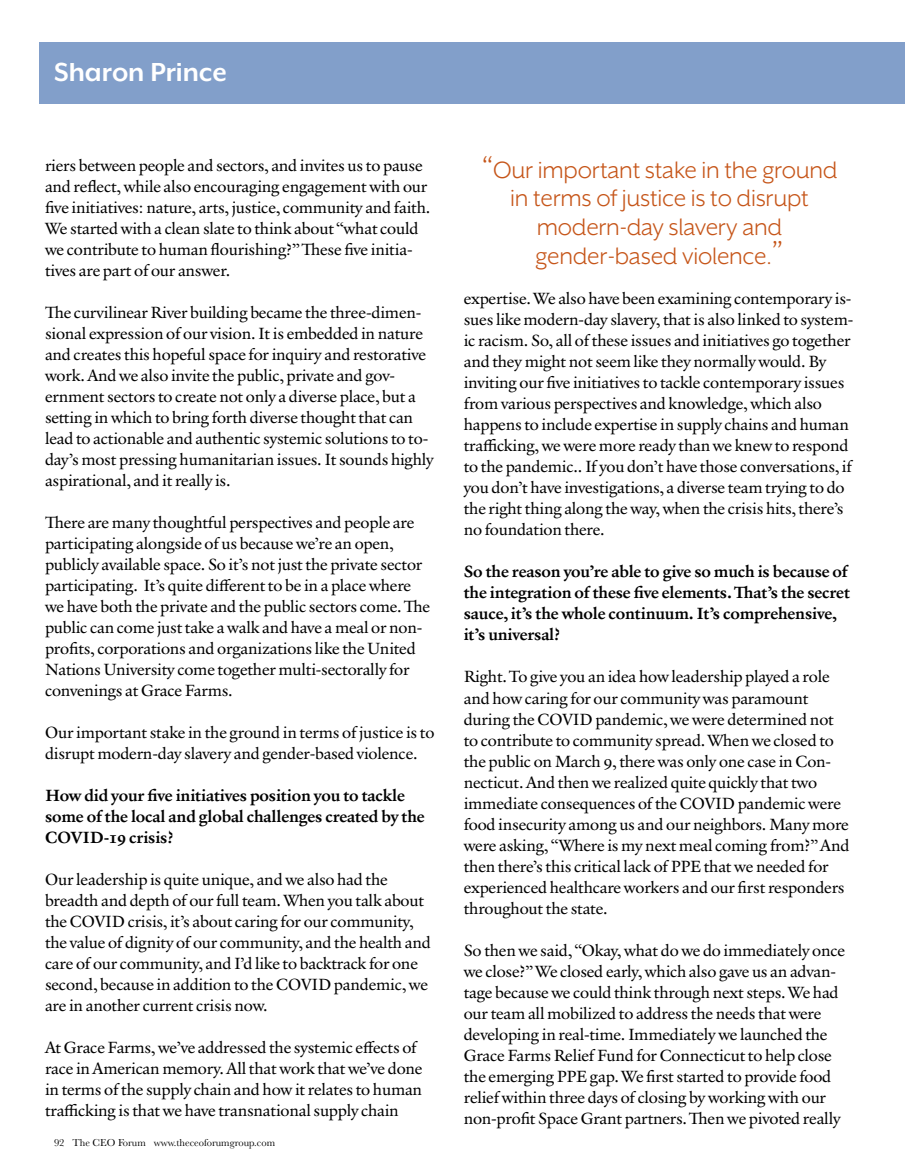
<style>
.page{position:relative;width:905px;height:1175px;background:#fff}
.page>*{position:absolute;margin:0;border:0;box-sizing:border-box;transform-origin:0 0}
.t1{font:700 30px "Mr Eaves XL Mod OT";color:#fff}
.t2{font:27px/28.5px "Mr Eaves XL San OT";letter-spacing:-.01em;color:#c6561a;text-align:center}
.t3{font:16.5px/21px "Verdigris MVB Pro Text";letter-spacing:-.01em;color:#000}
.t4{font:700 16.5px/21px "Verdigris MVB Pro Text";letter-spacing:-.01em;color:#000}
.t5{font:10.5px "Baskerville";color:#000}
.s1{font-size:36px}
</style>
<div class="page">
<div style="left:39px;top:42px;width:865px;height:61px;background:#829fca"></div>
<h1 class="t1" style="left:54px;top:57px;width:174px">Sharon Prince</h1>
<p class="t3" style="left:45px;top:154px;width:387px">riers between people and sectors, and invites us to pause and reflect, while also encouraging engagement with our five initiatives: nature, arts, justice, community and faith.<br>We started with a clean slate to think about “what could we contribute to human flourishing?” These five initia&shy;tives are part of our answer.</p>
<p class="t3" style="left:45px;top:301px;width:390px">The curvilinear River building became the three-dimen&shy;sional expression of our vision. It is embedded in nature and creates this hopeful space for inquiry and restorative work. And we also invite the public, private and gov&shy;ernment sectors to create not only a diverse place, but a setting in which to bring forth diverse thought that can lead to actionable and authentic systemic solutions to to&shy;day’s most pressing humanitarian issues. It sounds highly aspirational, and it really is.</p>
<p class="t3" style="left:45px;top:511px;width:386px">There are many thoughtful perspectives and people are participating alongside of us because we’re an open, publicly available space. So it’s not just the private sector participating. It’s quite different to be in a place where we have both the private and the public sectors come. The public can come just take a walk and have a meal or non&shy;profits, corporations and organizations like the United Nations University come together multi-sectorally for convenings at Grace Farms.</p>
<p class="t3" style="left:45px;top:721px;width:391px">Our important stake in the ground in terms of justice is to disrupt modern-day slavery and gender-based violence.</p>
<p class="t4" style="left:45px;top:784px;width:381px">How did your five initiatives position you to tackle some of the local and global challenges created by the<br>COVID-19 crisis?</p>
<p class="t3" style="left:45px;top:868px;width:387px">Our leadership is quite unique, and we also had the breadth and depth of our full team. When you talk about the COVID crisis, it’s about caring for our community, the value of dignity of our community, and the health and care of our community, and I’d like to backtrack for one second, because in addition to the COVID pandemic, we are in another current crisis now.</p>
<p class="t3" style="left:45px;top:1036px;width:379px">At Grace Farms, we’ve addressed the systemic effects of race in American memory. All that work that we’ve done in terms of the supply chain and how it relates to human trafficking is that we have transnational supply chain</p>
<p class="t5" style="left:54px;top:1136px;width:222px">92 The CEO Forum www.theceoforumgroup.com</p>
<h2 class="t2" style="left:481px;top:156px;width:358px"><span class="s1">“</span>Our important stake in the ground in terms of justice is to disrupt modern-day slavery and gender-based violence.<span class="s1">”</span></h2>
<p class="t3" style="left:464px;top:287px;width:391px">expertise. We also have been examining contemporary is&shy;sues like modern-day slavery, that is also linked to system&shy;ic racism. So, all of these issues and initiatives go together and they might not seem like they normally would. By inviting our five initiatives to tackle contemporary issues from various perspectives and knowledge, which also happens to include expertise in supply chains and human trafficking, we were more ready than we knew to respond to the pandemic.. If you don’t have those conversations, if you don’t have investigations, a diverse team trying to do the right thing along the way, when the crisis hits, there’s no foundation there.</p>
<p class="t4" style="left:464px;top:561px;width:388px">So the reason you’re able to give so much is because of the integration of these five elements. That’s the secret sauce, it’s the whole continuum. It’s comprehensive, it’s universal?</p>
<p class="t3" style="left:464px;top:665px;width:387px">Right. To give you an idea how leadership played a role and how caring for our community was paramount during the COVID pandemic, we were determined not to contribute to community spread. When we closed to the public on March 9, there was only one case in Con&shy;necticut. And then we realized quite quickly that two immediate consequences of the COVID pandemic were food insecurity among us and our neighbors. Many more were asking, “Where is my next meal coming from?” And then there’s this critical lack of PPE that we needed for experienced healthcare workers and our first responders throughout the state.</p>
<p class="t3" style="left:464px;top:939px;width:383px">So then we said, “Okay, what do we do immediately once we close?” We closed early, which also gave us an advan&shy;tage because we could think through next steps. We had our team all mobilized to address the needs that were developing in real-time. Immediately we launched the Grace Farms Relief Fund for Connecticut to help close the emerging PPE gap. We first started to provide food relief within three days of closing by working with our non-profit Space Grant partners. Then we pivoted really</p>
</div>
